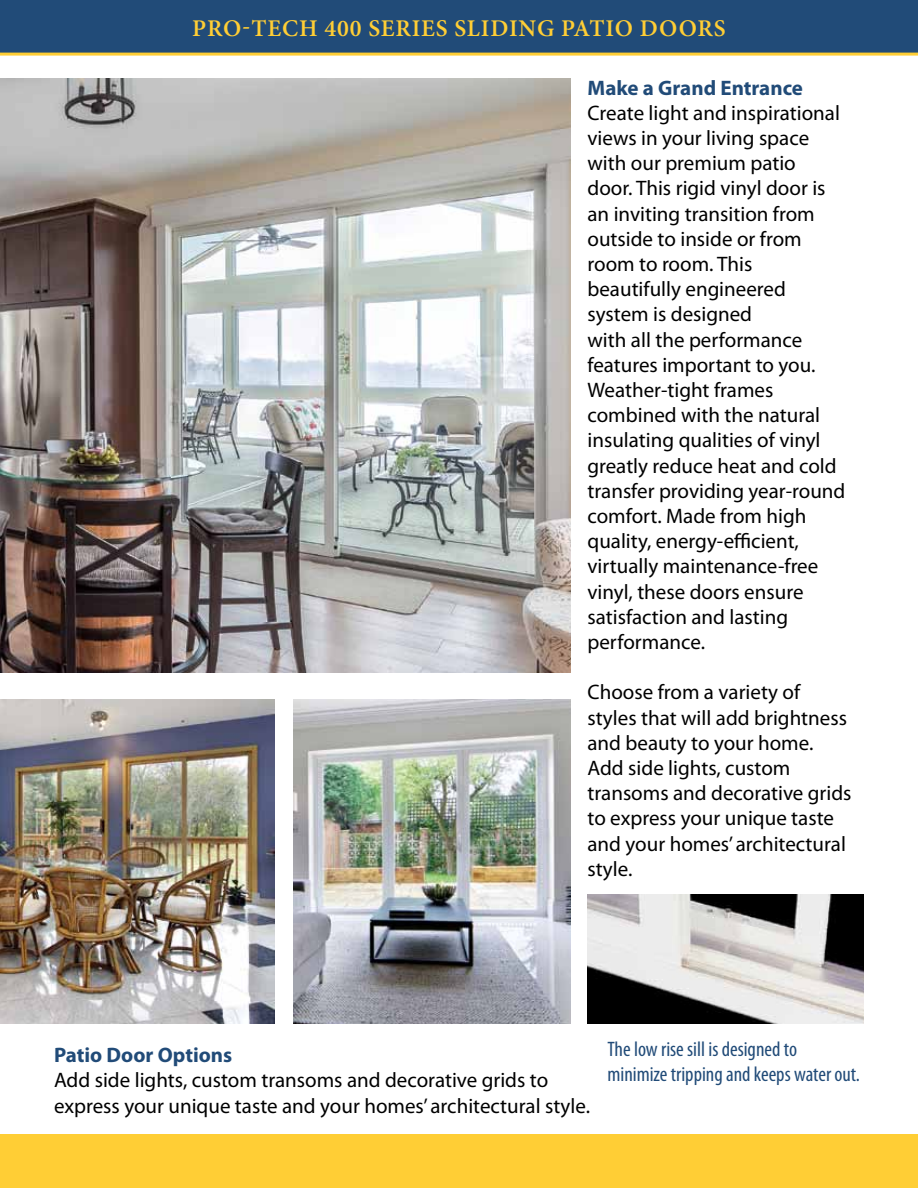
<style>
.page{position:relative;width:918px;height:1188px;background:#fff}
.page>*{position:absolute;margin:0;border:0;box-sizing:border-box;transform-origin:0 0}
.t1{font:600 24px "Minion Pro";letter-spacing:.035em;color:#ffce35}
.t2{font:21px/25.2px "Myriad Pro";color:#000}
.t3{font:condensed 21px/25.2px "Myriad Pro";color:#214b78}
.t4{font:700 21px "Myriad Pro";color:#214b78}
</style>
<div class="page">
<svg style="left:0;top:0;width:918px;height:56px;background:#2e5375"></svg>
<div style="left:0;top:1134px;width:918px;height:54px;background:#ffce35"></div>
<img style="left:0;top:79px;width:570px;height:594px">
<img style="left:588px;top:894px;width:276px;height:130px">
<img style="left:294px;top:700px;width:276px;height:324px">
<img style="left:0;top:700px;width:274px;height:324px">
<p class="t1" style="left:192px;top:12px;width:535px">PRO-TECH 400 SERIES SLIDING PATIO DOORS</p>
<p class="t4" style="left:588px;top:74px;width:217px">Make a Grand Entrance</p>
<p class="t2" style="left:588px;top:100px;width:259px">Create light and inspirational views in your living space with our premium patio door. This rigid vinyl door is an inviting transition from outside to inside or from room to room. This beautifully engineered system is designed<br>with all the performance features important to you.<br>Weather-tight frames combined with the natural insulating qualities of vinyl greatly reduce heat and cold transfer providing year-round comfort. Made from high quality, energy-efficient, virtually maintenance-free vinyl, these doors ensure satisfaction and lasting performance.</p>
<p class="t2" style="left:588px;top:679px;width:266px">Choose from a variety of styles that will add brightness and beauty to your home.<br>Add side lights, custom transoms and decorative grids to express your unique taste and your homes’ architectural style.</p>
<p class="t4" style="left:54px;top:1042px;width:180px">Patio Door Options</p>
<p class="t2" style="left:54px;top:1067px;width:538px">Add side lights, custom transoms and decorative grids to express your unique taste and your homes’ architectural style.</p>
<p class="t3" style="left:608px;top:1036px;width:254px">The low rise sill is designed to minimize tripping and keeps water out.</p>
</div>
